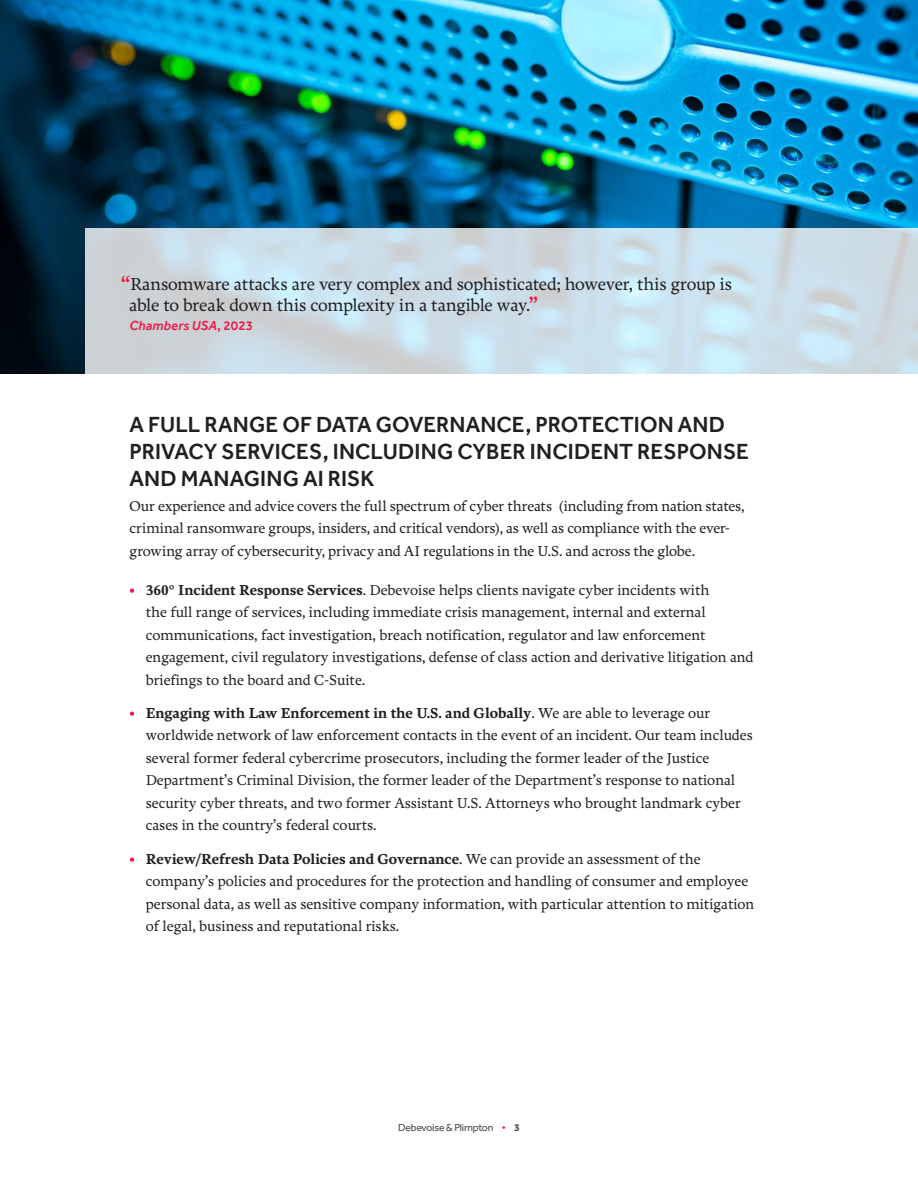
<style>
.page{position:relative;width:918px;height:1188px;background:#fff}
.page>*{position:absolute;margin:0;border:0;box-sizing:border-box;transform-origin:0 0}
.Heading__Tier_2{font:500 22.5px/27px "Effra";letter-spacing:.005em;color:#231f20}
.Quote__Regular{font:18px/21px "Freya";letter-spacing:-.01em;color:#231f20}
.Text__Body{font:15px/22.5px "Freya";color:#231f20}
.Quote_Source__Regular{font:italic 500 13.5px "Effra";letter-spacing:.015em;color:#ed1847}
.t1{font:10.5px "Effra";letter-spacing:-.02em;color:#4d4d4f}
.s1{font-size:24px;color:#ed1847}
.s2{font-style:normal}
.s3{font-weight:700;color:#ed1847}
.s4{font-weight:700}
.s5{color:#ed1847}
</style>
<div class="page">
<img style="left:0;top:0;width:918px;height:374px">
<svg style="left:85px;top:228px;width:833px;height:146px;background:#ccdce5"></svg>
<p class="Quote__Regular" style="left:129px;top:274px;width:604px;text-indent:-8px"><span class="s1">“</span>Ransomware attacks are very complex and sophisticated; however, this group is able to break down this complexity in a tangible way.<span class="s1">”</span></p>
<p class="Quote_Source__Regular" style="left:130px;top:318px;width:125px">Chambers USA<span class="s2">, 2023</span></p>
<p class="Heading__Tier_2" style="left:130px;top:411px;width:621px">A FULL RANGE OF DATA GOVERNANCE, PROTECTION AND<br>PRIVACY SERVICES, INCLUDING CYBER INCIDENT RESPONSE<br>AND MANAGING AI RISK</p>
<p class="Text__Body" style="left:130px;top:495px;width:617px">Our experience and advice covers the full spectrum of cyber threats (including from nation states, criminal ransomware groups, insiders, and critical vendors), as well as compliance with the ever&shy;growing array of cybersecurity, privacy and AI regulations in the U.S. and across the globe.</p>
<p class="Text__Body" style="left:146px;top:579px;width:609px;text-indent:-16px"><span class="s3">•</span> <span class="s4">360° Incident Response Services</span>. Debevoise helps clients navigate cyber incidents with<br>the full range of services, including immediate crisis management, internal and external communications, fact investigation, breach notification, regulator and law enforcement engagement, civil regulatory investigations, defense of class action and derivative litigation and briefings to the board and C-Suite.</p>
<p class="Text__Body" style="left:146px;top:702px;width:608px;text-indent:-16px"><span class="s3">•</span> <span class="s4">Engaging with Law Enforcement in the U.S. and Globally</span>. We are able to leverage our worldwide network of law enforcement contacts in the event of an incident. Our team includes several former federal cybercrime prosecutors, including the former leader of the Justice Department’s Criminal Division, the former leader of the Department’s response to national security cyber threats, and two former Assistant U.S. Attorneys who brought landmark cyber cases in the country’s federal courts.</p>
<p class="Text__Body" style="left:146px;top:848px;width:610px;text-indent:-16px"><span class="s3">•</span> <span class="s4">Review/Refresh Data Policies and Governance</span>. We can provide an assessment of the company’s policies and procedures for the protection and handling of consumer and employee personal data, as well as sensitive company information, with particular attention to mitigation of legal, business and reputational risks.</p>
<p class="t1" style="left:398px;top:1121px;width:123px">Debevoise &amp; Plimpton <span class="s5">•</span> <span class="s4">3</span></p>
</div>
